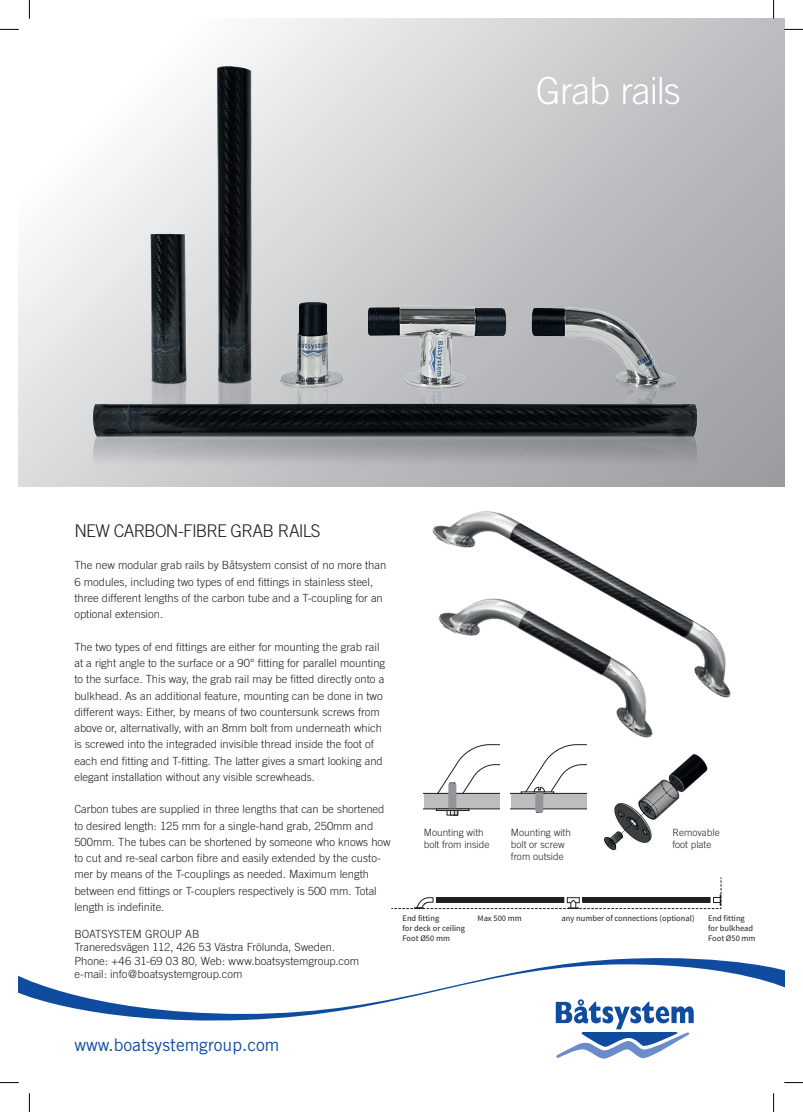
<style>
.page{position:relative;width:803px;height:1112px;background:#fff}
.page>*{position:absolute;margin:0;border:0;box-sizing:border-box;transform-origin:0 0}
.t1{font:300 37.5px "Trade Gothic";letter-spacing:-.025em;color:#fff}
.t2{font:300 17.5px "Trade Gothic";letter-spacing:-.05em;color:#231f20}
.t3{font:17.5px "Trade Gothic";color:#0f4ca0}
.t4{font:300 11.25px/16.2px "Trade Gothic";color:#231f20}
.t5{font:300 10px/12px "Trade Gothic";color:#231f20}
.t6{font:8.5px/10.1px "Source Sans Pro";color:#231f20}
</style>
<div class="page">
<svg style="left:19px;top:19px;width:765px;height:467px"></svg>
<svg style="left:555px;top:1020px;width:139px;height:38px"></svg>
<svg style="left:19px;top:958px;width:765px;height:62px"></svg>
<svg style="left:392px;top:877px;width:330px;height:32px"></svg>
<img style="left:79px;top:60px;width:666px;height:426px">
<svg style="left:424px;top:744px;width:75px;height:71px"></svg>
<div style="left:436px;top:808px;width:33px;height:2px;border:1px solid #231f20"></div>
<svg style="left:511px;top:744px;width:75px;height:67px"></svg>
<img style="left:604px;top:754px;width:104px;height:97px">
<img style="left:430px;top:486px;width:323px;height:212px">
<img style="left:436px;top:573px;width:239px;height:165px">
<svg style="left:0;top:29px;width:19px;height:1px"></svg>
<svg style="left:784px;top:29px;width:19px;height:1px"></svg>
<svg style="left:0;top:1082px;width:19px;height:1px"></svg>
<svg style="left:784px;top:1082px;width:19px;height:1px"></svg>
<svg style="left:29px;top:0;width:1px;height:19px"></svg>
<svg style="left:29px;top:1093px;width:1px;height:18px"></svg>
<svg style="left:773px;top:0;width:1px;height:19px"></svg>
<svg style="left:773px;top:1093px;width:1px;height:18px"></svg>
<h1 class="t1" style="left:536px;top:68px;width:147px">Grab rails</h1>
<h2 class="t2" style="left:74px;top:520px;width:248px">NEW CARBON-FIBRE GRAB RAILS</h2>
<p class="t4" style="left:74px;top:557px;width:313px">The new modular grab rails by Båtsystem consist of no more than 6 modules, including two types of end fittings in stainless steel, three different lengths of the carbon tube and a T-coupling for an optional extension.</p>
<p class="t4" style="left:74px;top:638px;width:312px">The two types of end fittings are either for mounting the grab rail at a right angle to the surface or a 90° fitting for parallel mounting to the surface. This way, the grab rail may be fitted directly onto a bulkhead. As an additional feature, mounting can be done in two different ways: Either, by means of two countersunk screws from above or, alternativally, with an 8mm bolt from underneath which is screwed into the integraded invisible thread inside the foot of each end fitting and T-fitting. The latter gives a smart looking and elegant installation without any visible screwheads.</p>
<p class="t4" style="left:74px;top:800px;width:318px">Carbon tubes are supplied in three lengths that can be shortened to desired length: 125 mm for a single-hand grab, 250mm and 500mm. The tubes can be shortened by someone who knows how to cut and re-seal carbon fibre and easily extended by the custo&shy;mer by means of the T-couplings as needed. Maximum length between end fittings or T-couplers respectively is 500 mm. Total length is indefinite.</p>
<p class="t4" style="left:74px;top:926px;width:286px;line-height:13.5px">BOATSYSTEM GROUP AB<br>Traneredsvägen 112, 426 53 Västra Frölunda, Sweden.<br>Phone: +46 31-69 03 80, Web: www.boatsystemgroup.com e-mail: info@boatsystemgroup.com</p>
<p class="t5" style="left:424px;top:825px;width:67px">Mounting with bolt from inside</p>
<p class="t5" style="left:511px;top:825px;width:62px">Mounting with bolt or screw from outside</p>
<p class="t5" style="left:672px;top:825px;width:49px">Removable foot plate</p>
<p class="t6" style="left:561px;top:912px;width:135px">any number of connections (optional)</p>
<p class="t6" style="left:403px;top:912px;width:38px">End fitting</p>
<p class="t6" style="left:477px;top:912px;width:46px">Max 500 mm</p>
<p class="t6" style="left:403px;top:922px;width:64px">for deck or ceiling<br>Foot Ø50 mm</p>
<p class="t6" style="left:708px;top:912px;width:49px">End fitting for bulkhead<br>Foot Ø50 mm</p>
<h2 class="t3" style="left:74px;top:1034px;width:207px">www.boatsystemgroup.com</h2>
</div>
